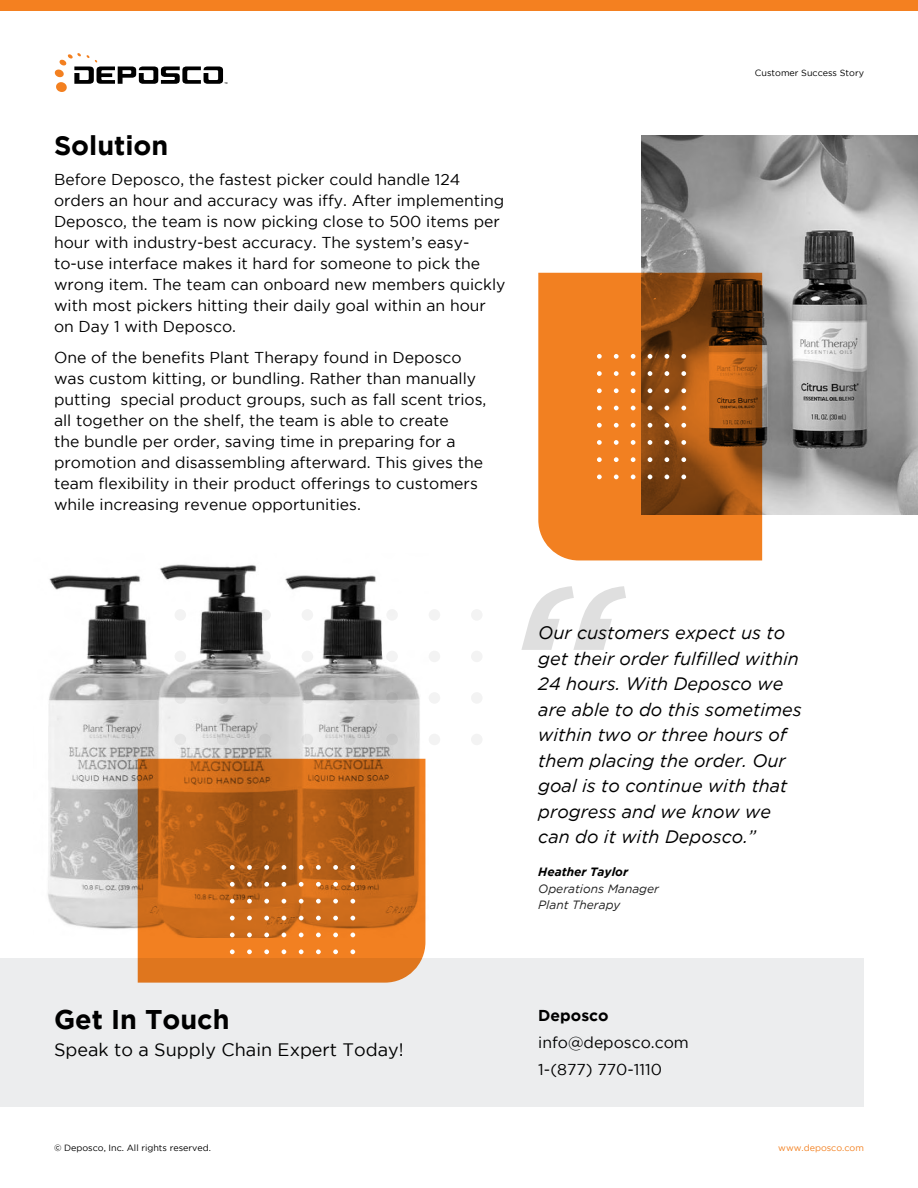
<style>
.page{position:relative;width:918px;height:1188px;background:#fff}
.page>*{position:absolute;margin:0;border:0;box-sizing:border-box;transform-origin:0 0}
.t1{font:700 27px "Gotham";color:#000}
.t2{font:italic 18px/25.5px "Gotham";color:#000}
.t3{font:18px "Gotham";color:#000}
.t4{font:15.75px/21px "Gotham";color:#000}
.small{font:italic 12px/16.5px "Gotham";color:#212121}
.t5{font:9px "Gotham";color:#000}
.t6{font:9px "Gotham";color:#f38020}
.s1{font-weight:700;color:#000}
.s2{font-weight:700}
</style>
<div class="page">
<div style="left:0;top:0;width:918px;height:11px;background:#f48020"></div>
<svg style="left:55px;top:53px;width:172px;height:39px"></svg>
<img style="left:642px;top:135px;width:276px;height:380px">
<img style="left:48px;top:564px;width:378px;height:373px">
<div style="left:471px;top:734px;width:12px;height:11px;background:#f3f3f3;border-radius:50%"></div>
<div style="left:471px;top:692px;width:12px;height:12px;background:#f3f3f3;border-radius:50%"></div>
<div style="left:471px;top:651px;width:12px;height:11px;background:#f3f3f3;border-radius:50%"></div>
<div style="left:471px;top:609px;width:12px;height:12px;background:#f3f3f3;border-radius:50%"></div>
<div style="left:429px;top:734px;width:11px;height:11px;background:#f3f3f3;border-radius:50%"></div>
<div style="left:429px;top:692px;width:11px;height:12px;background:#f3f3f3;border-radius:50%"></div>
<div style="left:429px;top:651px;width:11px;height:11px;background:#f3f3f3;border-radius:50%"></div>
<div style="left:429px;top:609px;width:11px;height:12px;background:#f3f3f3;border-radius:50%"></div>
<div style="left:386px;top:734px;width:12px;height:11px;background:#c8c8c8;border-radius:50%"></div>
<svg style="left:386px;top:692px;width:12px;height:12px"></svg>
<div style="left:386px;top:651px;width:12px;height:11px;background:#f3f3f3;border-radius:50%"></div>
<div style="left:386px;top:609px;width:12px;height:12px;background:#f3f3f3;border-radius:50%"></div>
<svg style="left:344px;top:734px;width:12px;height:11px"></svg>
<svg style="left:344px;top:692px;width:12px;height:12px"></svg>
<svg style="left:344px;top:651px;width:12px;height:11px"></svg>
<svg style="left:344px;top:609px;width:12px;height:12px"></svg>
<div style="left:302px;top:734px;width:11px;height:11px;background:#e4e4e4;border-radius:50%"></div>
<svg style="left:302px;top:692px;width:11px;height:12px"></svg>
<div style="left:302px;top:651px;width:11px;height:11px;background:#f3f3f3;border-radius:50%"></div>
<div style="left:302px;top:609px;width:11px;height:12px;background:#f3f3f3;border-radius:50%"></div>
<div style="left:259px;top:734px;width:12px;height:11px;background:#c7c7c7;border-radius:50%"></div>
<svg style="left:259px;top:692px;width:12px;height:12px"></svg>
<svg style="left:259px;top:651px;width:12px;height:11px"></svg>
<svg style="left:259px;top:609px;width:12px;height:12px"></svg>
<svg style="left:217px;top:734px;width:12px;height:11px"></svg>
<svg style="left:217px;top:692px;width:12px;height:12px"></svg>
<svg style="left:217px;top:651px;width:12px;height:11px"></svg>
<svg style="left:217px;top:609px;width:12px;height:12px"></svg>
<div style="left:174px;top:734px;width:12px;height:11px;background:#e5e5e5;border-radius:50%"></div>
<svg style="left:174px;top:692px;width:12px;height:12px"></svg>
<div style="left:174px;top:651px;width:12px;height:11px;background:#f3f3f3;border-radius:50%"></div>
<div style="left:174px;top:609px;width:12px;height:12px;background:#f3f3f3;border-radius:50%"></div>
<div style="left:0;top:958px;width:864px;height:149px;background:#ecedee"></div>
<svg style="left:521px;top:586px;width:105px;height:64px"></svg>
<svg style="left:538px;top:273px;width:224px;height:287px;fill:#f28021"></svg>
<svg style="left:597px;top:354px;width:5px;height:5px"></svg>
<svg style="left:614px;top:354px;width:5px;height:5px"></svg>
<svg style="left:631px;top:354px;width:4px;height:5px"></svg>
<svg style="left:648px;top:354px;width:4px;height:5px"></svg>
<svg style="left:665px;top:354px;width:4px;height:5px"></svg>
<svg style="left:681px;top:354px;width:5px;height:5px"></svg>
<svg style="left:597px;top:371px;width:5px;height:5px"></svg>
<svg style="left:614px;top:371px;width:5px;height:5px"></svg>
<svg style="left:631px;top:371px;width:4px;height:5px"></svg>
<svg style="left:648px;top:371px;width:4px;height:5px"></svg>
<svg style="left:665px;top:371px;width:4px;height:5px"></svg>
<svg style="left:681px;top:371px;width:5px;height:5px"></svg>
<svg style="left:597px;top:388px;width:5px;height:5px"></svg>
<svg style="left:614px;top:388px;width:5px;height:5px"></svg>
<svg style="left:631px;top:388px;width:4px;height:5px"></svg>
<svg style="left:648px;top:388px;width:4px;height:5px"></svg>
<svg style="left:665px;top:388px;width:4px;height:5px"></svg>
<svg style="left:681px;top:388px;width:5px;height:5px"></svg>
<svg style="left:597px;top:406px;width:5px;height:4px"></svg>
<svg style="left:614px;top:406px;width:5px;height:4px"></svg>
<svg style="left:631px;top:406px;width:4px;height:4px"></svg>
<svg style="left:648px;top:406px;width:4px;height:4px"></svg>
<svg style="left:665px;top:406px;width:4px;height:4px"></svg>
<svg style="left:681px;top:406px;width:5px;height:4px"></svg>
<svg style="left:597px;top:423px;width:5px;height:5px"></svg>
<svg style="left:614px;top:423px;width:5px;height:5px"></svg>
<svg style="left:631px;top:423px;width:4px;height:5px"></svg>
<svg style="left:648px;top:423px;width:4px;height:5px"></svg>
<svg style="left:665px;top:423px;width:4px;height:5px"></svg>
<svg style="left:681px;top:423px;width:5px;height:5px"></svg>
<svg style="left:597px;top:440px;width:5px;height:5px"></svg>
<svg style="left:614px;top:440px;width:5px;height:5px"></svg>
<svg style="left:631px;top:440px;width:4px;height:5px"></svg>
<svg style="left:648px;top:440px;width:4px;height:5px"></svg>
<svg style="left:665px;top:440px;width:4px;height:5px"></svg>
<svg style="left:681px;top:440px;width:5px;height:5px"></svg>
<svg style="left:597px;top:457px;width:5px;height:5px"></svg>
<svg style="left:614px;top:457px;width:5px;height:5px"></svg>
<svg style="left:631px;top:457px;width:4px;height:5px"></svg>
<svg style="left:648px;top:457px;width:4px;height:5px"></svg>
<svg style="left:665px;top:457px;width:4px;height:5px"></svg>
<svg style="left:681px;top:457px;width:5px;height:5px"></svg>
<svg style="left:597px;top:475px;width:5px;height:4px"></svg>
<svg style="left:614px;top:475px;width:5px;height:4px"></svg>
<svg style="left:631px;top:475px;width:4px;height:4px"></svg>
<svg style="left:648px;top:475px;width:4px;height:4px"></svg>
<svg style="left:665px;top:475px;width:4px;height:4px"></svg>
<svg style="left:681px;top:475px;width:5px;height:4px"></svg>
<svg style="left:138px;top:759px;width:287px;height:224px"></svg>
<svg style="left:230px;top:949px;width:5px;height:5px"></svg>
<svg style="left:230px;top:933px;width:5px;height:4px"></svg>
<svg style="left:230px;top:916px;width:5px;height:4px"></svg>
<svg style="left:230px;top:899px;width:5px;height:5px"></svg>
<svg style="left:230px;top:882px;width:5px;height:5px"></svg>
<svg style="left:230px;top:865px;width:5px;height:5px"></svg>
<svg style="left:247px;top:949px;width:5px;height:5px"></svg>
<svg style="left:247px;top:933px;width:5px;height:4px"></svg>
<svg style="left:247px;top:916px;width:5px;height:4px"></svg>
<svg style="left:247px;top:899px;width:5px;height:5px"></svg>
<svg style="left:247px;top:882px;width:5px;height:5px"></svg>
<svg style="left:247px;top:865px;width:5px;height:5px"></svg>
<svg style="left:264px;top:949px;width:5px;height:5px"></svg>
<svg style="left:264px;top:933px;width:5px;height:4px"></svg>
<svg style="left:264px;top:916px;width:5px;height:4px"></svg>
<svg style="left:264px;top:899px;width:5px;height:5px"></svg>
<svg style="left:264px;top:882px;width:5px;height:5px"></svg>
<svg style="left:264px;top:865px;width:5px;height:5px"></svg>
<svg style="left:282px;top:949px;width:4px;height:5px"></svg>
<svg style="left:282px;top:933px;width:4px;height:4px"></svg>
<svg style="left:282px;top:916px;width:4px;height:4px"></svg>
<svg style="left:282px;top:899px;width:4px;height:5px"></svg>
<svg style="left:282px;top:882px;width:4px;height:5px"></svg>
<svg style="left:282px;top:865px;width:4px;height:5px"></svg>
<svg style="left:299px;top:949px;width:5px;height:5px"></svg>
<svg style="left:299px;top:933px;width:5px;height:4px"></svg>
<svg style="left:299px;top:916px;width:5px;height:4px"></svg>
<svg style="left:299px;top:899px;width:5px;height:5px"></svg>
<svg style="left:299px;top:882px;width:5px;height:5px"></svg>
<svg style="left:299px;top:865px;width:5px;height:5px"></svg>
<svg style="left:316px;top:949px;width:5px;height:5px"></svg>
<svg style="left:316px;top:933px;width:5px;height:4px"></svg>
<svg style="left:316px;top:916px;width:5px;height:4px"></svg>
<svg style="left:316px;top:899px;width:5px;height:5px"></svg>
<svg style="left:316px;top:882px;width:5px;height:5px"></svg>
<svg style="left:316px;top:865px;width:5px;height:5px"></svg>
<svg style="left:333px;top:949px;width:5px;height:5px"></svg>
<svg style="left:333px;top:933px;width:5px;height:4px"></svg>
<svg style="left:333px;top:916px;width:5px;height:4px"></svg>
<svg style="left:333px;top:899px;width:5px;height:5px"></svg>
<svg style="left:333px;top:882px;width:5px;height:5px"></svg>
<svg style="left:333px;top:865px;width:5px;height:5px"></svg>
<svg style="left:350px;top:949px;width:5px;height:5px"></svg>
<svg style="left:350px;top:933px;width:5px;height:4px"></svg>
<svg style="left:350px;top:916px;width:5px;height:4px"></svg>
<svg style="left:350px;top:899px;width:5px;height:5px"></svg>
<svg style="left:350px;top:882px;width:5px;height:5px"></svg>
<svg style="left:350px;top:865px;width:5px;height:5px"></svg>
<p class="t1" style="left:54px;top:130px;width:116px">Solution</p>
<p class="t4" style="left:54px;top:169px;width:453px">Before Deposco, the fastest picker could handle 124 orders an hour and accuracy was iffy. After implementing Deposco, the team is now picking close to 500 items per hour with industry-best accuracy. The system’s easy&shy;to-use interface makes it hard for someone to pick the wrong item. The team can onboard new members quickly with most pickers hitting their daily goal within an hour on Day 1 with Deposco.</p>
<p class="t4" style="left:54px;top:347px;width:434px">One of the benefits Plant Therapy found in Deposco was custom kitting, or bundling. Rather than manually putting special product groups, such as fall scent trios, all together on the shelf, the team is able to create<br>the bundle per order, saving time in preparing for a promotion and disassembling afterward. This gives the team flexibility in their product offerings to customers while increasing revenue opportunities.</p>
<p class="t5" style="left:755px;top:68px;width:111px">Customer Success Story</p>
<p class="t1" style="left:54px;top:1004px;width:177px">Get In Touch</p>
<p class="t3" style="left:54px;top:1040px;width:351px">Speak to a Supply Chain Expert Today!</p>
<p class="t2" style="left:538px;top:620px;width:265px">Our customers expect us to get their order fulfilled within<br>24 hours. With Deposco we are able to do this sometimes within two or three hours of them placing the order. Our goal is to continue with that progress and we know we can do it with Deposco.”</p>
<p class="small" style="left:538px;top:864px;width:122px"><span class="s1">Heather Taylor<br></span>Operations Manager</p>
<p class="small" style="left:538px;top:897px;width:84px">Plant Therapy</p>
<p class="t4" style="left:538px;top:1001px;width:152px;line-height:27px"><span class="s2">Deposco </span>info@deposco.com<br>1-(877) 770-1110</p>
<p class="t5" style="left:54px;top:1143px;width:158px">© Deposco, Inc. All rights reserved.</p>
<p class="t6" style="left:778px;top:1143px;width:87px">www.deposco.com</p>
</div>
